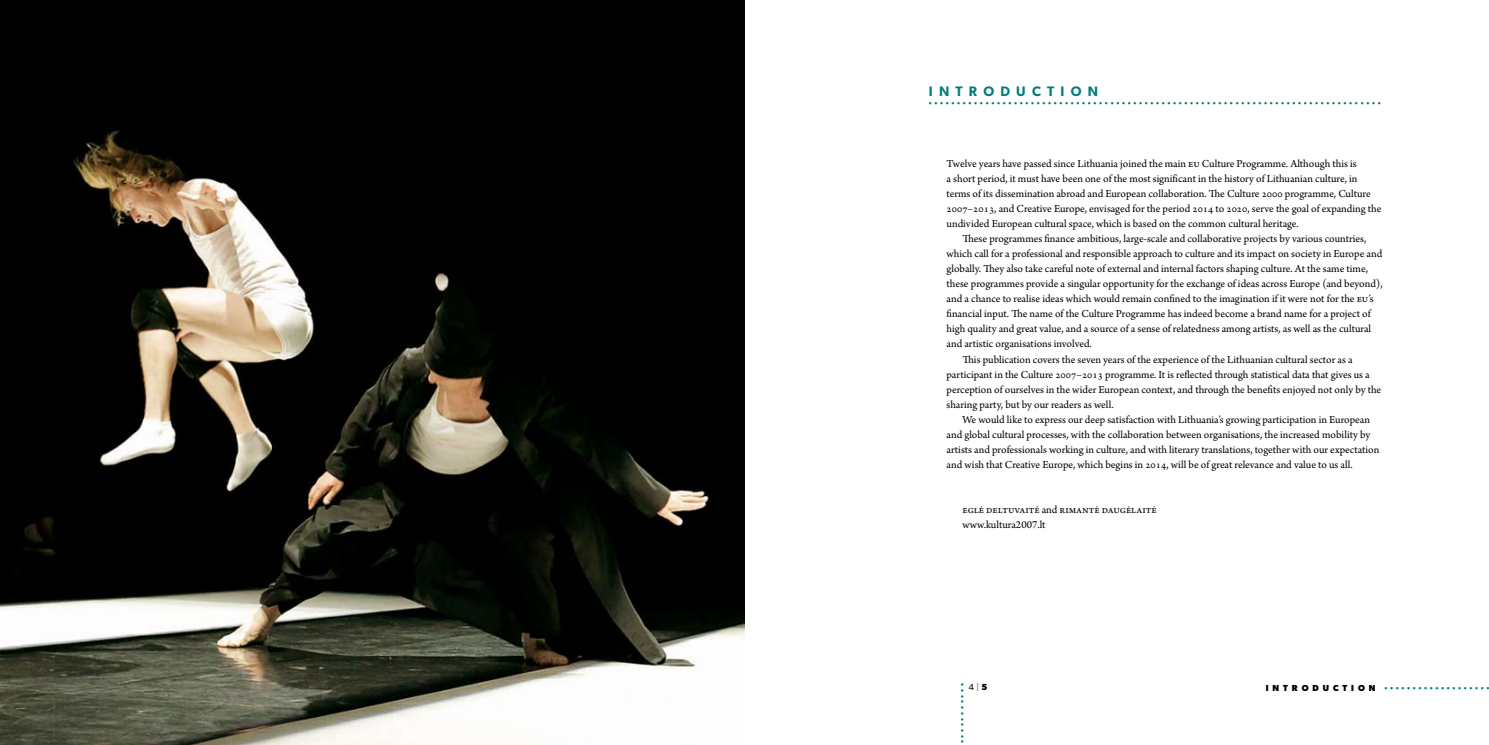
<style>
.page{position:relative;width:1489px;height:745px;background:#fff}
.page>*{position:absolute;margin:0;border:0;box-sizing:border-box;transform-origin:0 0}
.t1{font:600 13.75px "Gibson";letter-spacing:.45em;color:#007c7a}
.t2{font:11.25px/15px "Arno Pro";color:#000}
.t3{font:700 8.75px "Helvesegoe";color:#007c7a}
.t4{font:8.75px "Gibson";color:#000}
.s1{color:#007c7a}
.s2{font-family:"Gibson";color:#000}
</style>
<div class="page">
<img style="left:0;top:0;width:744px;height:744px">
<p class="t1" style="left:928px;top:83px;width:171px">INTRODUCTION</p>
<p class="t3" style="left:928px;top:99px;width:453px">••••••••••••••••••••••••••••••••••••••••••••••••••••••••••••••••••••••••••••••••</p>
<p class="t2" style="left:946px;top:157px;width:436px">Twelve years have passed since Lithuania joined the main EU Culture Programme. Although this is<br>a short period, it must have been one of the most significant in the history of Lithuanian culture, in terms of its dissemination abroad and European collaboration. The Culture 2000 programme, Culture 2007–2013, and Creative Europe, envisaged for the period 2014 to 2020, serve the goal of expanding the undivided European cultural space, which is based on the common cultural heritage.</p>
<p class="t2" style="left:962px;top:232px;width:405px">These programmes finance ambitious, large-scale and collaborative projects by various countries,</p>
<p class="t2" style="left:946px;top:247px;width:437px">which call for a professional and responsible approach to culture and its impact on society in Europe and</p>
<p class="t2" style="left:946px;top:262px;width:423px">globally. They also take careful note of external and internal factors shaping culture. At the same time,</p>
<p class="t2" style="left:946px;top:277px;width:437px">these programmes provide a singular opportunity for the exchange of ideas across Europe (and beyond),</p>
<p class="t2" style="left:946px;top:292px;width:429px">and a chance to realise ideas which would remain confined to the imagination if it were not for the EU’s</p>
<p class="t2" style="left:946px;top:307px;width:425px">financial input. The name of the Culture Programme has indeed become a brand name for a project of</p>
<p class="t2" style="left:946px;top:322px;width:426px">high quality and great value, and a source of a sense of relatedness among artists, as well as the cultural</p>
<p class="t2" style="left:946px;top:337px;width:147px">and artistic organisations involved.</p>
<p class="t2" style="left:962px;top:352px;width:391px">This publication covers the seven years of the experience of the Lithuanian cultural sector as a</p>
<p class="t2" style="left:946px;top:367px;width:425px">participant in the Culture 2007–2013 programme. It is reflected through statistical data that gives us a</p>
<p class="t2" style="left:946px;top:382px;width:436px">perception of ourselves in the wider European context, and through the benefits enjoyed not only by the</p>
<p class="t2" style="left:946px;top:397px;width:168px">sharing party, but by our readers as well.</p>
<p class="t2" style="left:962px;top:412px;width:409px">We would like to express our deep satisfaction with Lithuania’s growing participation in European</p>
<p class="t2" style="left:946px;top:427px;width:425px">and global cultural processes, with the collaboration between organisations, the increased mobility by</p>
<p class="t2" style="left:946px;top:442px;width:434px">artists and professionals working in culture, and with literary translations, together with our expectation</p>
<p class="t2" style="left:946px;top:457px;width:408px">and wish that Creative Europe, which begins in 2014, will be of great relevance and value to us all.</p>
<p class="t2" style="left:962px;top:502px;width:195px">Eglė Deltuvaitė and Rimantė Daugėlaitė www.kultura2007.lt</p>
<p class="t4" style="left:968px;top:681px;width:12px">4 <span class="s1">|</span></p>
<p class="t3" style="left:958px;top:742px;width:61px;rotate:-90deg">•••••••••••</p>
<p class="t3" style="left:1265px;top:682px;width:225px"><span class="s2">I N T R O D U C T I O N</span> •••••••••••••••••••</p>
</div>
